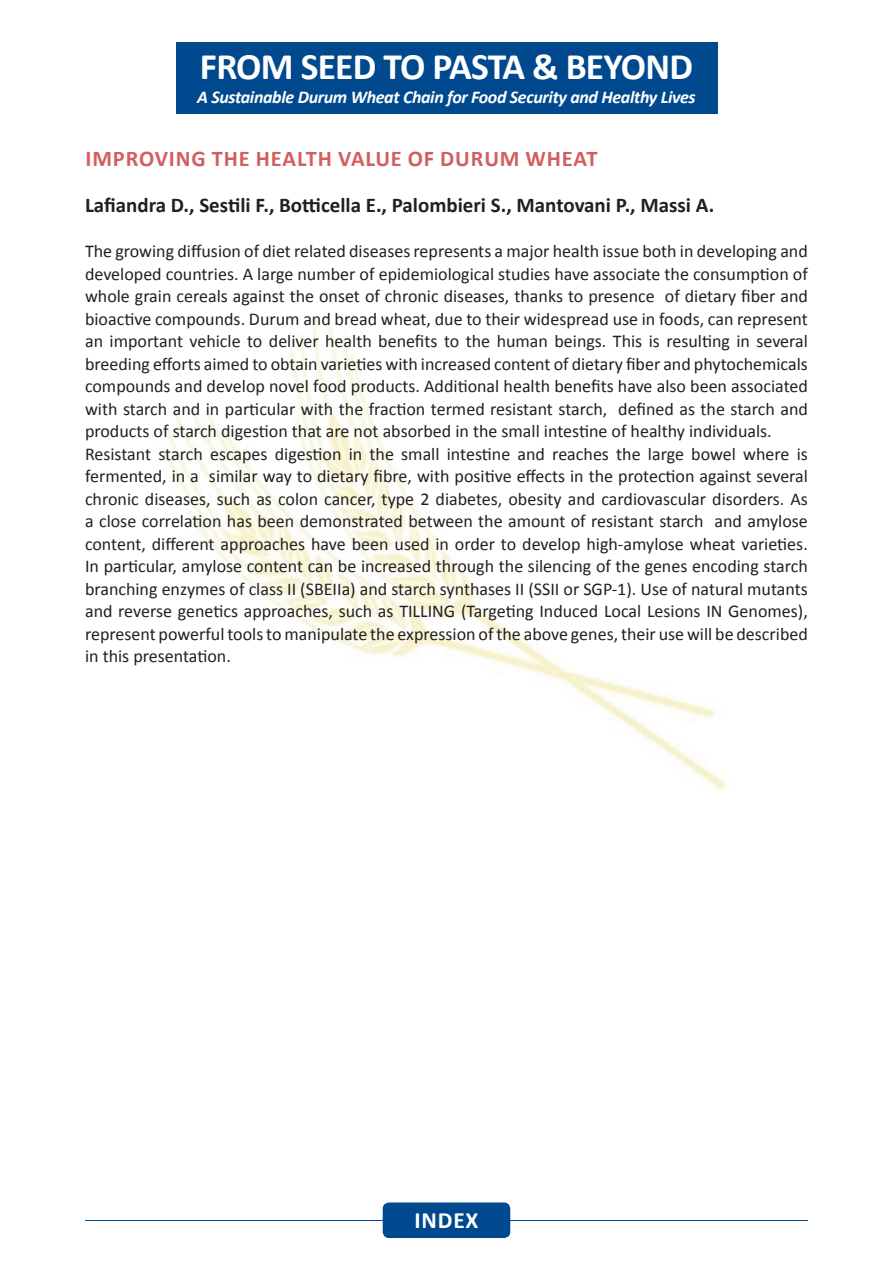
<style>
.page{position:relative;width:893px;height:1263px;background:#fff}
.page>*{position:absolute;margin:0;border:0;box-sizing:border-box;transform-origin:0 0}
.t1{font:700 37.5px "Calibri";letter-spacing:-.02em;color:#fff}
.t2{font:700 23.4px "Calibri";letter-spacing:.035em;color:#fff}
.t3{font:700 22.5px "Calibri";letter-spacing:.04em;color:#d25f60}
.t4{font:700 21px "Calibri";color:#231f20}
.t5{font:18px/22.5px "Calibri";color:#231f20}
.t6{font:italic 700 18px "Calibri";letter-spacing:-.02em;color:#fff}
</style>
<div class="page">
<img style="left:162px;top:85px;width:564px;height:705px">
<hr style="left:85px;top:1220px;width:723px;height:1px;background:#01498e">
<div style="left:383px;top:1202px;width:127px;height:36px;background:#01498e;border-radius:6px"></div>
<div style="left:176px;top:43px;width:541px;height:71px;background:#01498e"></div>
<h1 class="t1" style="left:200px;top:43px;width:495px">FROM SEED TO PASTA &amp; BEYOND</h1>
<p class="t6" style="left:197px;top:85px;width:500px">A Sustainable Durum Wheat Chain for Food Security and Healthy Lives</p>
<p class="t3" style="left:85px;top:144px;width:513px">IMPROVING THE HEALTH VALUE OF DURUM WHEAT</p>
<p class="t4" style="left:85px;top:192px;width:631px">Lafiandra D., Sestili F., Botticella E., Palombieri S., Mantovani P., Massi A.</p>
<p class="t5" style="left:85px;top:239px;width:724px">The growing diffusion of diet related diseases represents a major health issue both in developing and developed countries. A large number of epidemiological studies have associate the consumption of whole grain cereals against the onset of chronic diseases, thanks to presence of dietary fiber and bioactive compounds. Durum and bread wheat, due to their widespread use in foods, can represent an important vehicle to deliver health benefits to the human beings. This is resulting in several breeding efforts aimed to obtain varieties with increased content of dietary fiber and phytochemicals compounds and develop novel food products. Additional health benefits have also been associated with starch and in particular with the fraction termed resistant starch, defined as the starch and products of starch digestion that are not absorbed in the small intestine of healthy individuals.<br>Resistant starch escapes digestion in the small intestine and reaches the large bowel where is fermented, in a similar way to dietary fibre, with positive effects in the protection against several chronic diseases, such as colon cancer, type 2 diabetes, obesity and cardiovascular disorders. As a close correlation has been demonstrated between the amount of resistant starch and amylose content, different approaches have been used in order to develop high-amylose wheat varieties.<br>In particular, amylose content can be increased through the silencing of the genes encoding starch branching enzymes of class II (SBEIIa) and starch synthases II (SSII or SGP-1). Use of natural mutants and reverse genetics approaches, such as TILLING (Targeting Induced Local Lesions IN Genomes), represent powerful tools to manipulate the expression of the above genes, their use will be described in this presentation.</p>
<p class="t2" style="left:415px;top:1205px;width:65px">INDEX</p>
</div>
